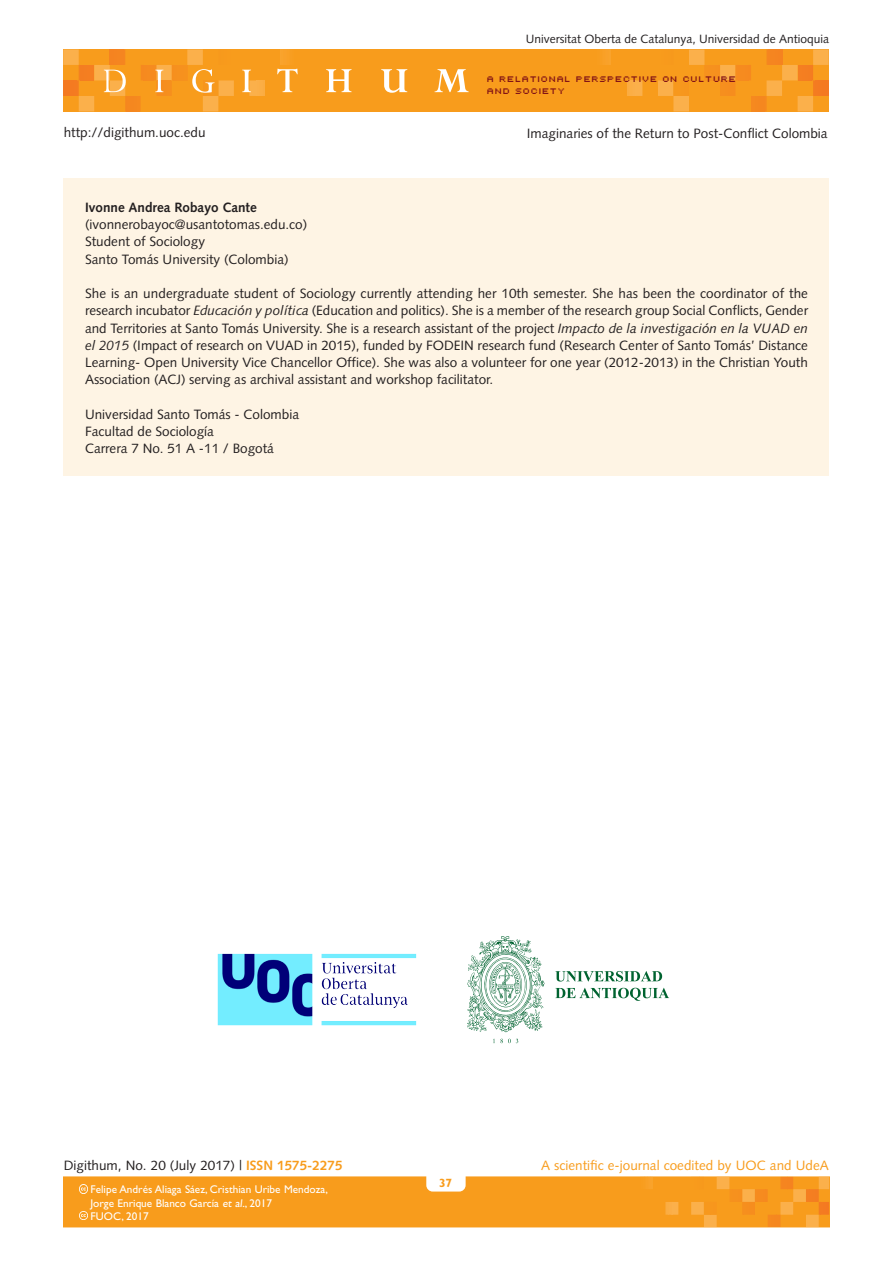
<style>
.page{position:relative;width:893px;height:1263px;background:#fff}
.page>*{position:absolute;margin:0;border:0;box-sizing:border-box;transform-origin:0 0}
._05_Curriculum_autor{font:13.5px/17.2px "Syntax LT";color:#231f20;text-align:justify}
.t1{font:13.5px "Syntax LT";color:#f89c1c}
._02_PARAGRAF_GENERAL{font:13.5px "Syntax LT";color:#231f20}
._05_Curriculum_autor-2{font:700 13.5px "Syntax LT";color:#231f20}
.t2{font:12px "Syntax LT";color:#231f20}
.t3{font:700 12px "Gill Sans";color:#f89c1c}
.t4{font:11.25px "Gill Sans";color:#fff}
.t5{font:9px/12px "Uni 0554";color:#821316}
.s1{font-style:italic}
.s2{font-weight:700;color:#f89c1c}
</style>
<div class="page">
<div style="left:63px;top:49px;width:766px;height:62px;background:#f89c1c"></div>
<hr style="left:265px;top:49px;width:1px;height:62px;background:#faab40">
<hr style="left:278px;top:49px;width:2px;height:62px;background:#f9a430">
<hr style="left:625px;top:49px;width:2px;height:62px;background:#faab40">
<hr style="left:612px;top:49px;width:1px;height:62px;background:#f9a430">
<svg style="left:605px;top:49px;width:6px;height:16px"></svg>
<svg style="left:627px;top:49px;width:202px;height:62px"></svg>
<hr style="left:815px;top:80px;width:4px;height:16px;background:#f47b21">
<hr style="left:819px;top:80px;width:3px;height:16px;background:#f47a21">
<hr style="left:822px;top:80px;width:3px;height:16px;background:#f47921">
<hr style="left:825px;top:80px;width:4px;height:16px;background:#f47921">
<svg style="left:63px;top:49px;width:202px;height:62px"></svg>
<svg style="left:277px;top:49px;width:21px;height:43px"></svg>
<svg style="left:326px;top:69px;width:26px;height:23px"></svg>
<svg style="left:381px;top:69px;width:26px;height:24px"></svg>
<svg style="left:434px;top:69px;width:35px;height:23px"></svg>
<img style="left:217px;top:953px;width:199px;height:73px">
<svg style="left:493px;top:1039px;width:25px;height:4px"></svg>
<svg style="left:555px;top:971px;width:107px;height:10px"></svg>
<svg style="left:555px;top:988px;width:114px;height:13px"></svg>
<svg style="left:467px;top:936px;width:78px;height:96px"></svg>
<hr style="left:829px;top:1177px;width:1px;height:50px;background:#f47921">
<svg style="left:64px;top:1177px;width:765px;height:50px;background:#f89d21"></svg>
<div style="left:64px;top:179px;width:765px;height:297px;background:#fef4e4"></div>
<p class="t2" style="left:526px;top:32px;width:305px">Universitat Oberta de Catalunya, Universidad de Antioquia</p>
<p class="t5" style="left:488px;top:72px;width:251px">A RELATIONAL PERSPECTIVE ON CULTURE<br>AND SOCIETY</p>
<p class="_02_PARAGRAF_GENERAL" style="left:64px;top:124px;width:143px">http://digithum.uoc.edu</p>
<p class="_05_Curriculum_autor" style="left:527px;top:125px;width:302px">Imaginaries of the Return to Post-Conflict Colombia</p>
<p class="_05_Curriculum_autor-2" style="left:85px;top:199px;width:173px">Ivonne Andrea Robayo Cante</p>
<p class="_05_Curriculum_autor" style="left:85px;top:216px;width:224px">(ivonnerobayoc@usantotomas.edu.co)</p>
<p class="_05_Curriculum_autor" style="left:85px;top:233px;width:122px">Student of Sociology</p>
<p class="_05_Curriculum_autor" style="left:85px;top:250px;width:205px">Santo Tomás University (Colombia)</p>
<p class="_05_Curriculum_autor" style="left:85px;top:285px;width:725px">She is an undergraduate student of Sociology currently attending her 10th semester. She has been the coordinator of the research incubator <span class="s1">Educación y política</span> (Education and politics). She is a member of the research group Social Conflicts, Gender and Territories at Santo Tomás University. She is a research assistant of the project <span class="s1">Impacto de la investigación en la VUAD en el 2015</span> (Impact of research on VUAD in 2015), funded by FODEIN research fund (Research Center of Santo Tomás’ Distance Learning- Open University Vice Chancellor Office). She was also a volunteer for one year (2012-2013) in the Christian Youth Association (ACJ) serving as archival assistant and workshop facilitator.</p>
<p class="_05_Curriculum_autor" style="left:85px;top:406px;width:216px">Universidad Santo Tomás - Colombia</p>
<p class="_05_Curriculum_autor" style="left:85px;top:423px;width:131px">Facultad de Sociología</p>
<p class="_05_Curriculum_autor" style="left:85px;top:440px;width:190px">Carrera 7 No. 51 A -11 / Bogotá</p>
<p class="_05_Curriculum_autor" style="left:64px;top:1156px;width:280px">Digithum, No. 20 (July 2017) | <span class="s2">ISSN 1575-2275</span></p>
<p class="t1" style="left:541px;top:1157px;width:289px">A scientific e-journal coedited by UOC and UdeA</p>
<p class="t3" style="left:439px;top:1176px;width:15px">37</p>
<p class="t4" style="left:91px;top:1183px;width:239px">Felipe Andrés Aliaga Sáez, Cristhian Uribe Mendoza,</p>
<p class="t4" style="left:91px;top:1197px;width:183px">Jorge Enrique Blanco García et al., 2017</p>
<p class="t4" style="left:91px;top:1210px;width:60px">FUOC, 2017</p>
</div>
